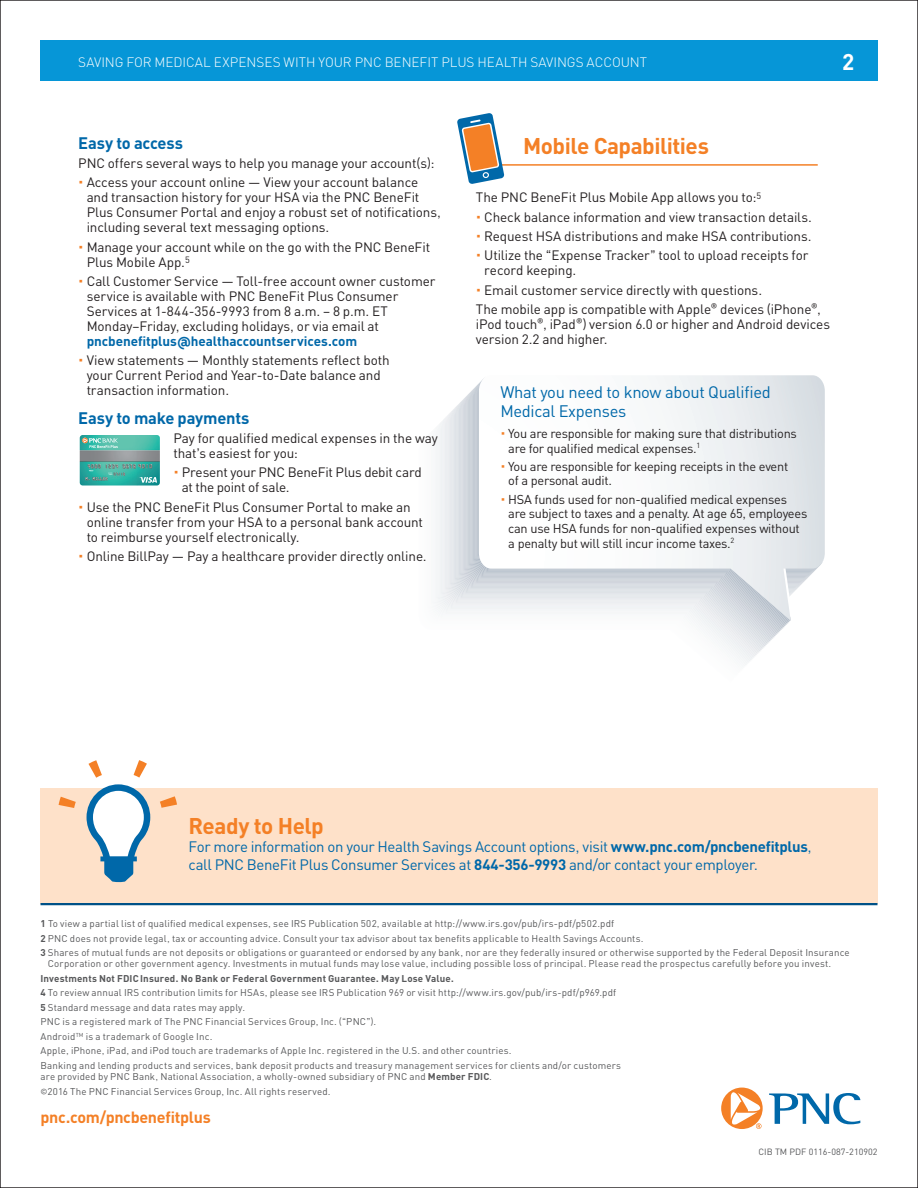
<style>
.page{position:relative;width:918px;height:1188px;background:#fff}
.page>*{position:absolute;margin:0;border:0;box-sizing:border-box;transform-origin:0 0}
.t1{font:700 22.5px "PNC Sans";letter-spacing:-.025em;color:#f48026}
.t2{font:700 22.5px "PNC Sans";color:#fff}
.DARKBLUE_BULLET{font:16.5px/19.5px "PNC Sans";letter-spacing:-.02em;color:#0068a9}
.t3{font:700 16.5px "PNC Sans";letter-spacing:-.015em;color:#0068a9}
.Paragraph_Style_1{font:700 16.05px "PNC Sans";letter-spacing:-.02em;color:#f48026}
.t4{font:15px/18px "PNC Sans";letter-spacing:-.025em;color:#0068a9}
.t5{font:13.5px/15px "PNC Sans";letter-spacing:-.01em;color:#231f20}
.Paragraph_Style_1-2{font:300 13.5px "PNC Sans";letter-spacing:-.005em;color:#fff}
.DARKBLUE_BULLET-2{font:12.75px/14.5px "PNC Sans";letter-spacing:-.02em;color:#231f20}
.DARKBLUE_BULLET-3{font:9.75px/11.2px "PNC Sans";letter-spacing:.015em;color:#57585a}
.DARKBLUE_BULLET-4{font:700 9.75px "PNC Sans";letter-spacing:.015em;color:#57585a}
.DARKBLUE_BULLET-5{font:9px "PNC Sans";color:#57585a}
.s1{color:#f48026}
.s2{font-weight:700;color:#0068a9}
.s3{font-weight:700}
</style>
<div class="page">
<svg style="left:479px;top:375px;width:346px;height:246px"></svg>
<div style="left:40px;top:789px;width:838px;height:115px;background:#fee1c9"></div>
<hr style="left:41px;top:903px;width:837px;height:2px;background:#005187">
<div style="left:40px;top:40px;width:838px;height:41px;background:#0696d7"></div>
<svg style="left:769px;top:1093px;width:91px;height:31px"></svg>
<svg style="left:721px;top:1088px;width:42px;height:41px"></svg>
<svg style="left:59px;top:760px;width:118px;height:123px"></svg>
<hr style="left:472px;top:164px;width:346px;height:2px;background:#f48026">
<svg style="left:457px;top:113px;width:47px;height:71px"></svg>
<img style="left:80px;top:435px;width:80px;height:51px">
<svg style="left:139px;top:477px;width:18px;height:6px"></svg>
<svg style="left:82px;top:438px;width:36px;height:10px"></svg>
<p class="Paragraph_Style_1-2" style="left:78px;top:54px;width:570px">SAVING FOR MEDICAL EXPENSES WITH YOUR PNC BENEFIT PLUS HEALTH SAVINGS ACCOUNT</p>
<p class="t2" style="left:842px;top:47px;width:14px">2</p>
<p class="t3" style="left:78px;top:132px;width:106px">Easy to access</p>
<p class="t5" style="left:78px;top:155px;width:358px">PNC offers several ways to help you manage your account(s):</p>
<p class="t5" style="left:87px;top:175px;width:356px;text-indent:-8px"><span class="s1">•</span> Access your account online — View your account balance and transaction history for your HSA via the PNC BeneFit Plus Consumer Portal and enjoy a robust set of notifications, including several text messaging options.</p>
<p class="t5" style="left:87px;top:239px;width:345px;text-indent:-8px"><span class="s1">•</span> Manage your account while on the go with the PNC BeneFit<br>Plus Mobile App.<sup>5</sup></p>
<p class="t5" style="left:87px;top:273px;width:350px;text-indent:-8px"><span class="s1">•</span> Call Customer Service — Toll-free account owner customer service is available with PNC BeneFit Plus Consumer Services at 1-844-356-9993 from 8 a.m. – 8 p.m. ET Monday–Friday, excluding holidays, or via email at <span class="s2">pncbenefitplus@healthaccountservices.com</span></p>
<p class="t5" style="left:87px;top:353px;width:305px;text-indent:-8px"><span class="s1">•</span> View statements — Monthly statements reflect both your Current Period and Year-to-Date balance and transaction information.</p>
<p class="t3" style="left:78px;top:407px;width:173px">Easy to make payments</p>
<p class="t5" style="left:173px;top:431px;width:266px">Pay for qualified medical expenses in the way that’s easiest for you:</p>
<p class="t5" style="left:182px;top:465px;width:242px;text-indent:-8px"><span class="s1">•</span> Present your PNC BeneFit Plus debit card at the point of sale.</p>
<p class="t5" style="left:87px;top:499px;width:338px;text-indent:-8px"><span class="s1">•</span> Use the PNC BeneFit Plus Consumer Portal to make an online transfer from your HSA to a personal bank account to reimburse yourself electronically.</p>
<p class="t5" style="left:78px;top:548px;width:350px"><span class="s1">•</span> Online BillPay — Pay a healthcare provider directly online.</p>
<p class="t1" style="left:523px;top:131px;width:187px">Mobile Capabilities</p>
<p class="t5" style="left:476px;top:190px;width:287px">The PNC BeneFit Plus Mobile App allows you to:<sup>5</sup></p>
<p class="t5" style="left:476px;top:209px;width:338px"><span class="s1">•</span> Check balance information and view transaction details.</p>
<p class="t5" style="left:476px;top:228px;width:337px"><span class="s1">•</span> Request HSA distributions and make HSA contributions.</p>
<p class="t5" style="left:484px;top:248px;width:326px;text-indent:-8px"><span class="s1">•</span> Utilize the “Expense Tracker” tool to upload receipts for record keeping.</p>
<p class="t5" style="left:476px;top:282px;width:288px"><span class="s1">•</span> Email customer service directly with questions.</p>
<p class="t5" style="left:476px;top:301px;width:356px">The mobile app is compatible with Apple® devices (iPhone®, iPod touch®, iPad®) version 6.0 or higher and Android devices version 2.2 and higher.</p>
<p class="DARKBLUE_BULLET" style="left:500px;top:382px;width:272px">What you need to know about Qualified<br>Medical Expenses</p>
<p class="DARKBLUE_BULLET-2" style="left:508px;top:426px;width:290px;text-indent:-8px"><span class="s1">•</span> You are responsible for making sure that distributions are for qualified medical expenses.<sup>1</sup></p>
<p class="DARKBLUE_BULLET-2" style="left:508px;top:459px;width:281px;text-indent:-8px"><span class="s1">•</span> You are responsible for keeping receipts in the event of a personal audit.</p>
<p class="DARKBLUE_BULLET-2" style="left:508px;top:492px;width:300px;text-indent:-8px"><span class="s1">•</span> HSA funds used for non-qualified medical expenses are subject to taxes and a penalty. At age 65, employees can use HSA funds for non-qualified expenses without a penalty but will still incur income taxes.<sup>2</sup></p>
<p class="t1" style="left:189px;top:811px;width:137px">Ready to Help</p>
<p class="t4" style="left:189px;top:838px;width:625px">For more information on your Health Savings Account options, visit <span class="s3">www.pnc.com/pncbenefitplus</span>, call PNC BeneFit Plus Consumer Services at <span class="s3">844-356-9993</span> and/or contact your employer.</p>
<p class="DARKBLUE_BULLET-3" style="left:40px;top:918px;width:575px"><span class="s3">1</span> To view a partial list of qualified medical expenses, see IRS Publication 502, available at http://www.irs.gov/pub/irs-pdf/p502.pdf</p>
<p class="DARKBLUE_BULLET-3" style="left:40px;top:932px;width:605px"><span class="s3">2</span> PNC does not provide legal, tax or accounting advice. Consult your tax advisor about tax benefits applicable to Health Savings Accounts.</p>
<p class="DARKBLUE_BULLET-3" style="left:48px;top:947px;width:803px;text-indent:-7px"><span class="s3">3</span> Shares of mutual funds are not deposits or obligations or guaranteed or endorsed by any bank, nor are they federally insured or otherwise supported by the Federal Deposit Insurance<br>Corporation or other government agency. Investments in mutual funds may lose value, including possible loss of principal. Please read the prospectus carefully before you invest.</p>
<p class="DARKBLUE_BULLET-4" style="left:40px;top:972px;width:415px">Investments Not FDIC Insured. No Bank or Federal Government Guarantee. May Lose Value.</p>
<p class="DARKBLUE_BULLET-3" style="left:40px;top:987px;width:577px"><span class="s3">4</span> To review annual IRS contribution limits for HSAs, please see IRS Publication 969 or visit http://www.irs.gov/pub/irs-pdf/p969.pdf</p>
<p class="DARKBLUE_BULLET-3" style="left:40px;top:1001px;width:206px"><span class="s3">5</span> Standard message and data rates may apply.</p>
<p class="DARKBLUE_BULLET-3" style="left:40px;top:1016px;width:337px">PNC is a registered mark of The PNC Financial Services Group, Inc. (“PNC”).</p>
<p class="DARKBLUE_BULLET-3" style="left:40px;top:1030px;width:173px">Android<sup>TM</sup> is a trademark of Google Inc.</p>
<p class="DARKBLUE_BULLET-3" style="left:40px;top:1045px;width:473px">Apple, iPhone, iPad, and iPod touch are trademarks of Apple Inc. registered in the U.S. and other countries.</p>
<p class="DARKBLUE_BULLET-3" style="left:40px;top:1059px;width:582px">Banking and lending products and services, bank deposit products and treasury management services for clients and/or customers are provided by PNC Bank, National Association, a wholly-owned subsidiary of PNC and <span class="s3">Member FDIC</span>.</p>
<p class="DARKBLUE_BULLET-3" style="left:40px;top:1085px;width:292px">©2016 The PNC Financial Services Group, Inc. All rights reserved.</p>
<p class="Paragraph_Style_1" style="left:40px;top:1106px;width:172px">pnc.com/pncbenefitplus</p>
<p class="DARKBLUE_BULLET-5" style="left:759px;top:1146px;width:120px">CIB TM PDF 0116-087-210902</p>
</div>
